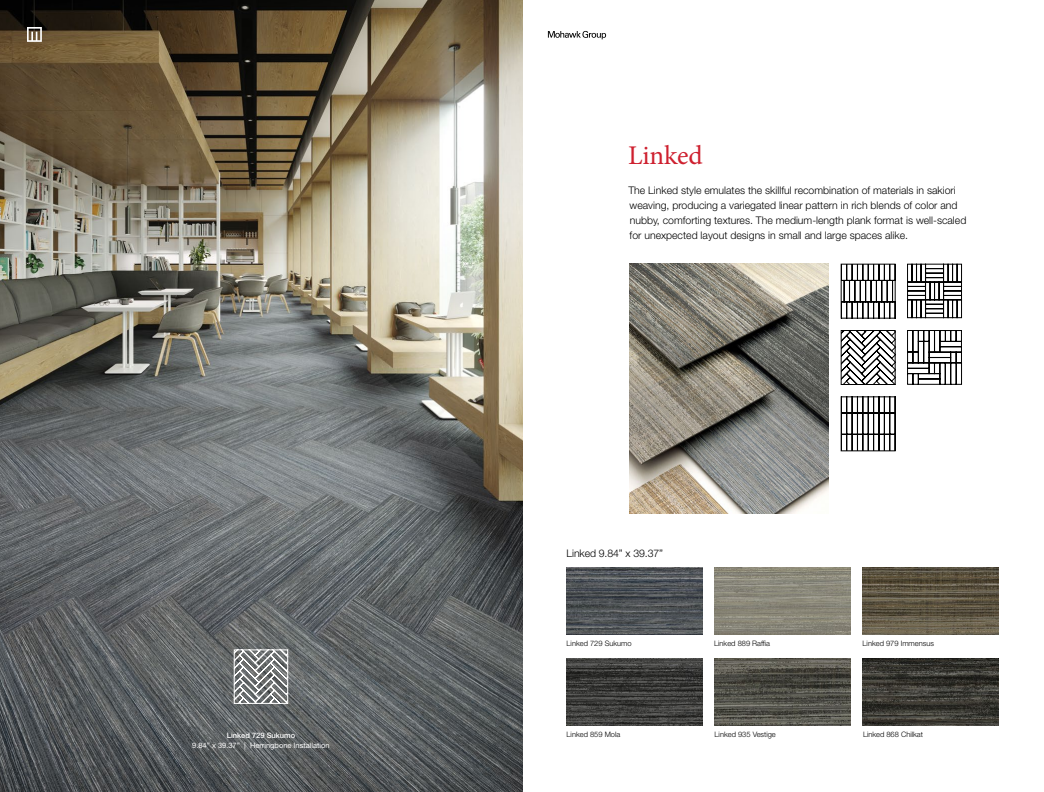
<style>
.page{position:relative;width:1044px;height:792px;background:#fff}
.page>*{position:absolute;margin:0;border:0;box-sizing:border-box;transform-origin:0 0}
.t1{font:27px "Minion Pro";letter-spacing:-.005em;color:#ce202f}
.t2{font:300 10.5px/15px "Helvetica Neue LT Std";color:#000}
.t3{font:300 7.5px "Helvetica Neue LT Std";color:#000}
.t4{font:7.5px "Helvetica Neue LT Std";color:#fff}
.t5{font:500 7.5px "Helvetica Neue LT Std";color:#fff}
</style>
<div class="page">
<img style="left:0;top:0;width:522px;height:792px">
<svg style="left:27px;top:27px;width:15px;height:15px"></svg>
<img style="left:567px;top:568px;width:136px;height:67px">
<img style="left:714px;top:568px;width:136px;height:67px">
<img style="left:863px;top:659px;width:136px;height:67px">
<img style="left:863px;top:568px;width:136px;height:67px">
<img style="left:567px;top:659px;width:136px;height:67px">
<img style="left:715px;top:659px;width:136px;height:67px">
<svg style="left:236px;top:652px;width:50px;height:50px"></svg>
<div style="left:234px;top:650px;width:54px;height:54px;border:1px solid #fff"></div>
<img style="left:629px;top:264px;width:200px;height:250px">
<svg style="left:843px;top:332px;width:50px;height:51px"></svg>
<div style="left:841px;top:330px;width:54px;height:55px;border:1px solid #000"></div>
<svg style="left:843px;top:266px;width:50px;height:50px"></svg>
<div style="left:841px;top:264px;width:54px;height:54px;border:1px solid #000"></div>
<svg style="left:843px;top:399px;width:50px;height:50px"></svg>
<div style="left:841px;top:397px;width:54px;height:54px;border:1px solid #000"></div>
<svg style="left:907px;top:264px;width:55px;height:54px"></svg>
<svg style="left:907px;top:330px;width:55px;height:55px"></svg>
<svg style="left:548px;top:31px;width:58px;height:8px"></svg>
<p class="t5" style="left:227px;top:730px;width:70px">Linked 729 Sukumo</p>
<p class="t4" style="left:192px;top:741px;width:139px">9.84” x 39.37” | Herringbone Installation</p>
<h1 class="t1" style="left:628px;top:137px;width:76px">Linked</h1>
<p class="t2" style="left:628px;top:182px;width:340px">The Linked style emulates the skillful recombination of materials in sakiori weaving, producing a variegated linear pattern in rich blends of color and nubby, comforting textures. The medium-length plank format is well-scaled for unexpected layout designs in small and large spaces alike.</p>
<p class="t2" style="left:567px;top:546px;width:98px">Linked 9.84” x 39.37”</p>
<p class="t3" style="left:567px;top:639px;width:67px">Linked 729 Sukumo</p>
<p class="t3" style="left:714px;top:639px;width:57px">Linked 889 Raffia</p>
<p class="t3" style="left:863px;top:639px;width:73px">Linked 979 Immensus</p>
<p class="t3" style="left:567px;top:730px;width:55px">Linked 859 Mola</p>
<p class="t3" style="left:715px;top:730px;width:63px">Linked 935 Vestige</p>
<p class="t3" style="left:863px;top:730px;width:62px">Linked 868 Chilkat</p>
</div>
